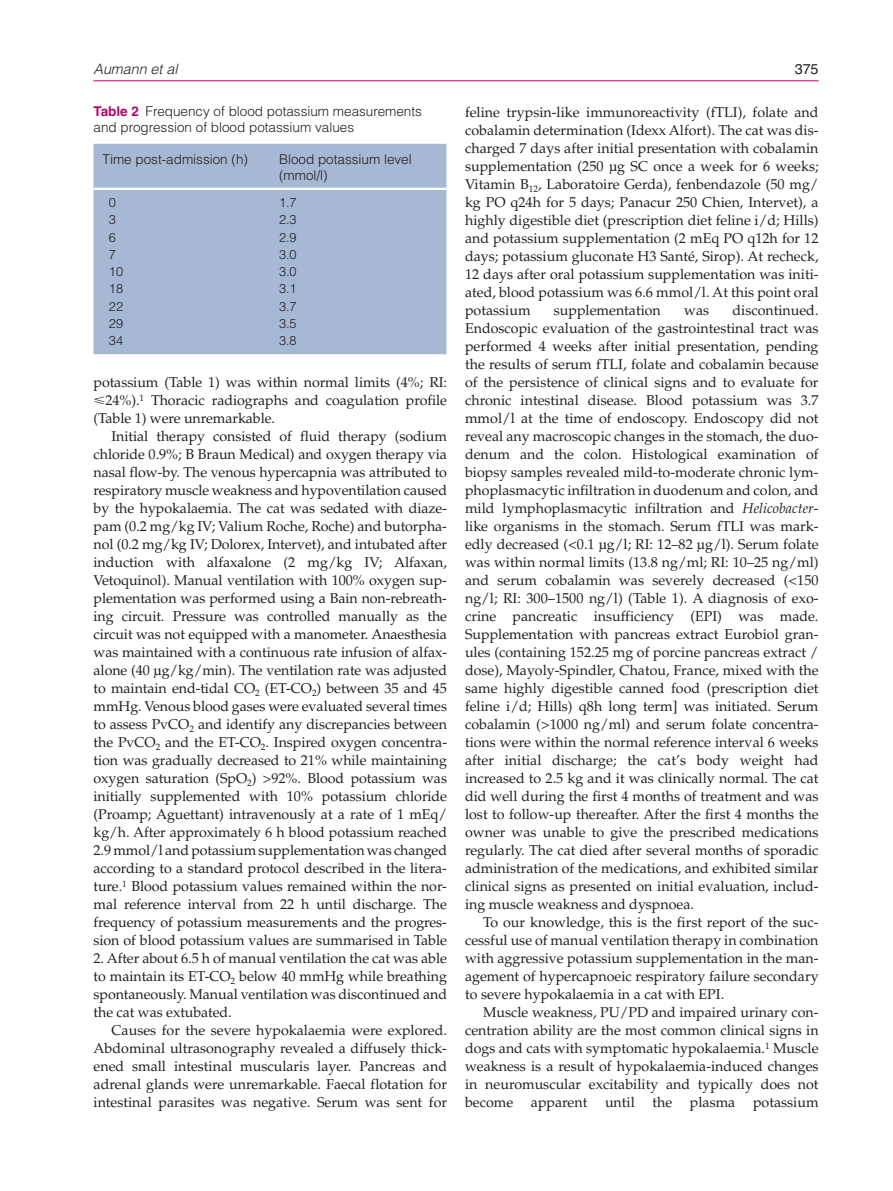
<style>
.page{position:relative;width:893px;height:1191px;background:#fff}
.page>*{position:absolute;margin:0;border:0;box-sizing:border-box;transform-origin:0 0}
.t1{font:14.25px/18px "Palatino LT Std";color:#231f20;text-align:justify}
.t2{font:italic 300 14.25px "Helvetica LT Std";color:#231f20}
.t3{font:14.25px "Helvetica LT Std";color:#231f20}
.t4{font:300 13.5px/15.8px "Helvetica LT Std";color:#231f20}
.t5{font:300 12.75px "Helvetica LT Std";color:#231f20}
.s1{font-weight:700;color:#b6036c}
.s2{font-style:italic}
</style>
<div class="page">
<hr style="left:94px;top:80px;width:725px;height:1px;background:#b6036c">
<div style="left:94px;top:144px;width:352px;height:210px;background:#a6b8d3"></div>
<hr style="left:94px;top:188px;width:176px;height:2px;background:#fff">
<hr style="left:270px;top:188px;width:176px;height:2px;background:#fff">
<p class="t2" style="left:94px;top:60px;width:85px">Aumann et al</p>
<p class="t3" style="left:795px;top:61px;width:25px">375</p>
<p class="t4" style="left:94px;top:103px;width:330px"><span class="s1">Table 2</span> Frequency of blood potassium measurements and progression of blood potassium values</p>
<p class="t4" style="left:103px;top:151px;width:147px">Time post-admission (h)</p>
<p class="t4" style="left:279px;top:151px;width:134px">Blood potassium level (mmol/l)</p>
<p class="t5" style="left:109px;top:195px;width:9px">0</p>
<p class="t5" style="left:279px;top:195px;width:19px">1.7</p>
<p class="t5" style="left:109px;top:212px;width:9px">3</p>
<p class="t5" style="left:279px;top:212px;width:19px">2.3</p>
<p class="t5" style="left:109px;top:229px;width:9px">6</p>
<p class="t5" style="left:279px;top:229px;width:19px">2.9</p>
<p class="t5" style="left:109px;top:246px;width:9px">7</p>
<p class="t5" style="left:279px;top:246px;width:19px">3.0</p>
<p class="t5" style="left:109px;top:264px;width:16px">10</p>
<p class="t5" style="left:279px;top:264px;width:19px">3.0</p>
<p class="t5" style="left:109px;top:281px;width:16px">18</p>
<p class="t5" style="left:279px;top:281px;width:19px">3.1</p>
<p class="t5" style="left:109px;top:298px;width:16px">22</p>
<p class="t5" style="left:279px;top:298px;width:19px">3.7</p>
<p class="t5" style="left:109px;top:315px;width:16px">29</p>
<p class="t5" style="left:279px;top:315px;width:19px">3.5</p>
<p class="t5" style="left:109px;top:333px;width:16px">34</p>
<p class="t5" style="left:279px;top:333px;width:19px">3.8</p>
<p class="t1" style="left:94px;top:373px;width:355px">potassium (Table 1) was within normal limits (4%; RI: ⩽24%).<sup>1</sup> Thoracic radiographs and coagulation profile (Table 1) were unremarkable.</p>
<p class="t1" style="left:94px;top:427px;width:355px;text-indent:18px">Initial therapy consisted of fluid therapy (sodium chloride 0.9%; B Braun Medical) and oxygen therapy via nasal flow-by. The venous hypercapnia was attributed to respiratory muscle weakness and hypoventilation caused by the hypokalaemia. The cat was sedated with diaze&shy;pam (0.2 mg/kg IV; Valium Roche, Roche) and butorpha&shy;nol (0.2 mg/kg IV; Dolorex, Intervet), and intubated after induction with alfaxalone (2 mg/kg IV; Alfaxan, Vetoquinol). Manual ventilation with 100% oxygen sup&shy;plementation was performed using a Bain non-rebreath&shy;ing circuit. Pressure was controlled manually as the circuit was not equipped with a manometer. Anaesthesia was maintained with a continuous rate infusion of alfax&shy;alone (40 µg/kg/min). The ventilation rate was adjusted to maintain end-tidal CO<sub>2</sub> (ET-CO<sub>2</sub>) between 35 and 45 mmHg. Venous blood gases were evaluated several times to assess PvCO<sub>2</sub> and identify any discrepancies between the PvCO<sub>2</sub> and the ET-CO<sub>2</sub>. Inspired oxygen concentra&shy;tion was gradually decreased to 21% while maintaining oxygen saturation (SpO<sub>2</sub>) &gt;92%. Blood potassium was initially supplemented with 10% potassium chloride (Proamp; Aguettant) intravenously at a rate of 1 mEq/ kg/h. After approximately 6 h blood potassium reached 2.9 mmol/l and potassium supplementation was changed according to a standard protocol described in the litera&shy;ture.<sup>1</sup> Blood potassium values remained within the nor&shy;mal reference interval from 22 h until discharge. The frequency of potassium measurements and the progres&shy;sion of blood potassium values are summarised in Table</p>
<p class="t1" style="left:94px;top:949px;width:355px">2. After about 6.5 h of manual ventilation the cat was able to maintain its ET-CO<sub>2</sub> below 40 mmHg while breathing spontaneously. Manual ventilation was discontinued and the cat was extubated.</p>
<p class="t1" style="left:94px;top:1021px;width:355px;text-indent:18px">Causes for the severe hypokalaemia were explored.<br>Abdominal ultrasonography revealed a diffusely thick&shy;ened small intestinal muscularis layer. Pancreas and adrenal glands were unremarkable. Faecal flotation for intestinal parasites was negative. Serum was sent for</p>
<p class="t1" style="left:465px;top:103px;width:355px">feline trypsin-like immunoreactivity (fTLI), folate and cobalamin determination (Idexx Alfort). The cat was dis&shy;charged 7 days after initial presentation with cobalamin supplementation (250 µg SC once a week for 6 weeks; Vitamin B<sub>12</sub>, Laboratoire Gerda), fenbendazole (50 mg/ kg PO q24h for 5 days; Panacur 250 Chien, Intervet), a highly digestible diet (prescription diet feline i/d; Hills) and potassium supplementation (2 mEq PO q12h for 12 days; potassium gluconate H3 Santé, Sirop). At recheck, 12 days after oral potassium supplementation was initi&shy;ated, blood potassium was 6.6 mmol/l. At this point oral potassium</p>
<p class="t1" style="left:465px;top:301px;width:355px;text-indent:267px">discontinued.<br>Endoscopic evaluation of the gastrointestinal tract was performed 4 weeks after initial presentation, pending the results of serum fTLI, folate and cobalamin because of the persistence of clinical signs and to evaluate for chronic intestinal disease. Blood potassium was 3.7 mmol/l at the time of endoscopy. Endoscopy did not reveal any macroscopic changes in the stomach, the duo&shy;denum and the colon. Histological examination of biopsy samples revealed mild-to-moderate chronic lym&shy;phoplasmacytic infiltration in duodenum and colon, and mild lymphoplasmacytic infiltration and <span class="s2">Helicobacter&shy;</span>like organisms in the stomach. Serum fTLI was mark&shy;edly decreased (&lt;0.1 µg/l; RI: 12–82 μg/l). Serum folate was within normal limits (13.8 ng/ml; RI: 10–25 ng/ml) and serum cobalamin was severely decreased (&lt;150 ng/l; RI: 300–1500 ng/l) (Table 1). A diagnosis of exo&shy;crine pancreatic insufficiency (EPI) was made.<br>Supplementation with pancreas extract Eurobiol gran&shy;ules (containing 152.25 mg of porcine pancreas extract / dose), Mayoly-Spindler, Chatou, France, mixed with the same highly digestible canned food (prescription diet feline i/d; Hills) q8h long term] was initiated. Serum cobalamin (&gt;1000 ng/ml) and serum folate concentra&shy;tions were within the normal reference interval 6 weeks after initial discharge; the cat’s body weight had increased to 2.5 kg and it was clinically normal. The cat did well during the first 4 months of treatment and was lost to follow-up thereafter. After the first 4 months the owner was unable to give the prescribed medications regularly. The cat died after several months of sporadic administration of the medications, and exhibited similar clinical signs as presented on initial evaluation, includ&shy;ing muscle weakness and dyspnoea.</p>
<p class="t1" style="left:465px;top:913px;width:355px;text-indent:18px">To our knowledge, this is the first report of the suc&shy;cessful use of manual ventilation therapy in combination with aggressive potassium supplementation in the man&shy;agement of hypercapnoeic respiratory failure secondary to severe hypokalaemia in a cat with EPI.</p>
<p class="t1" style="left:465px;top:1003px;width:355px;text-indent:18px">Muscle weakness, PU/PD and impaired urinary con&shy;centration ability are the most common clinical signs in dogs and cats with symptomatic hypokalaemia.<sup>1</sup> Muscle weakness is a result of hypokalaemia-induced changes in neuromuscular excitability and typically does not become apparent until the plasma potassium</p>
<p class="t1" style="left:554px;top:301px;width:109px">supplementation</p>
<p class="t1" style="left:684px;top:301px;width:27px">was</p>
</div>
